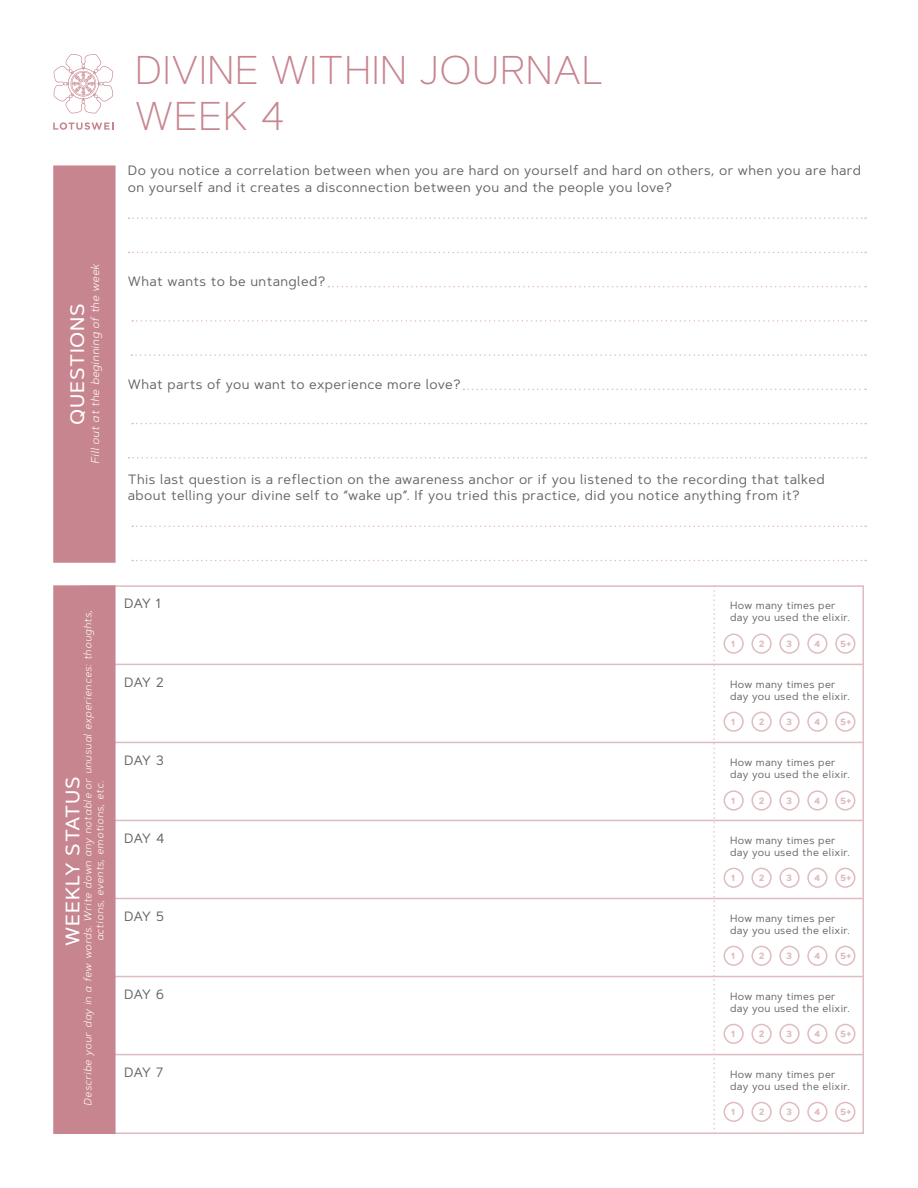
<style>
.page{position:relative;width:918px;height:1188px;background:#fff}
.page>*{position:absolute;margin:0;border:0;box-sizing:border-box;transform-origin:0 0}
.t1{font:200 40.05px/46px "Artegra Sans";color:#c7858f}
.t2{font:500 19.5px "Artegra Sans";letter-spacing:.04em;color:#fff}
.t3{font:13.5px/16.5px "Artegra Sans";letter-spacing:.03em;color:#636466}
.t4{font:italic 300 11.25px "Artegra Sans";letter-spacing:.025em;color:#fff}
.t5{font:10.5px/12px "Artegra Sans";letter-spacing:.03em;color:#636466}
.t6{font:italic 300 10.5px/12px "Artegra Sans";letter-spacing:.045em;color:#fff}
.t7{font:700 9px "Artegra Sans";color:#dfbcbf}
</style>
<div class="page">
<hr style="left:82px;top:664px;width:781px;height:1px;background:#dfbcbf">
<hr style="left:82px;top:742px;width:781px;height:1px;background:#dfbcbf">
<hr style="left:82px;top:820px;width:781px;height:1px;background:#dfbcbf">
<hr style="left:82px;top:898px;width:781px;height:1px;background:#dfbcbf">
<hr style="left:82px;top:976px;width:781px;height:1px;background:#dfbcbf">
<hr style="left:82px;top:1054px;width:781px;height:1px;background:#dfbcbf">
<div style="left:53px;top:165px;width:63px;height:398px;background:#c7858f;border:2px solid #c7858f"></div>
<div style="left:53px;top:585px;width:63px;height:549px;background:#c7858f;border:2px solid #c7858f"></div>
<svg style="left:713px;top:586px;width:2px;height:548px"></svg>
<svg style="left:131px;top:354px;width:735px;height:2px"></svg>
<svg style="left:129px;top:217px;width:737px;height:2px"></svg>
<svg style="left:463px;top:389px;width:403px;height:1px"></svg>
<svg style="left:328px;top:286px;width:538px;height:1px"></svg>
<svg style="left:132px;top:526px;width:734px;height:1px"></svg>
<svg style="left:129px;top:252px;width:737px;height:1px"></svg>
<svg style="left:132px;top:423px;width:734px;height:1px"></svg>
<svg style="left:132px;top:320px;width:734px;height:2px"></svg>
<svg style="left:129px;top:457px;width:737px;height:2px"></svg>
<svg style="left:132px;top:560px;width:734px;height:1px"></svg>
<svg style="left:53px;top:54px;width:60px;height:60px"></svg>
<svg style="left:53px;top:122px;width:60px;height:8px"></svg>
<div style="left:835px;top:634px;width:20px;height:20px;border:2px solid #dfbcbf;border-radius:50%"></div>
<div style="left:724px;top:634px;width:20px;height:20px;border:2px solid #dfbcbf;border-radius:50%"></div>
<div style="left:751px;top:634px;width:21px;height:20px;border:2px solid #dfbcbf;border-radius:50%"></div>
<div style="left:779px;top:634px;width:21px;height:20px;border:2px solid #dfbcbf;border-radius:50%"></div>
<div style="left:807px;top:634px;width:21px;height:20px;border:2px solid #dfbcbf;border-radius:50%"></div>
<div style="left:835px;top:1102px;width:20px;height:20px;border:2px solid #dfbcbf;border-radius:50%"></div>
<div style="left:724px;top:1102px;width:20px;height:20px;border:2px solid #dfbcbf;border-radius:50%"></div>
<div style="left:751px;top:1102px;width:21px;height:20px;border:2px solid #dfbcbf;border-radius:50%"></div>
<div style="left:779px;top:1102px;width:21px;height:20px;border:2px solid #dfbcbf;border-radius:50%"></div>
<div style="left:807px;top:1102px;width:21px;height:20px;border:2px solid #dfbcbf;border-radius:50%"></div>
<div style="left:835px;top:1024px;width:20px;height:20px;border:2px solid #dfbcbf;border-radius:50%"></div>
<div style="left:724px;top:1024px;width:20px;height:20px;border:2px solid #dfbcbf;border-radius:50%"></div>
<div style="left:751px;top:1024px;width:21px;height:20px;border:2px solid #dfbcbf;border-radius:50%"></div>
<div style="left:779px;top:1024px;width:21px;height:20px;border:2px solid #dfbcbf;border-radius:50%"></div>
<div style="left:807px;top:1024px;width:21px;height:20px;border:2px solid #dfbcbf;border-radius:50%"></div>
<div style="left:835px;top:946px;width:20px;height:20px;border:2px solid #dfbcbf;border-radius:50%"></div>
<div style="left:724px;top:946px;width:20px;height:20px;border:2px solid #dfbcbf;border-radius:50%"></div>
<div style="left:751px;top:946px;width:21px;height:20px;border:2px solid #dfbcbf;border-radius:50%"></div>
<div style="left:779px;top:946px;width:21px;height:20px;border:2px solid #dfbcbf;border-radius:50%"></div>
<div style="left:807px;top:946px;width:21px;height:20px;border:2px solid #dfbcbf;border-radius:50%"></div>
<div style="left:835px;top:868px;width:20px;height:20px;border:2px solid #dfbcbf;border-radius:50%"></div>
<div style="left:724px;top:868px;width:20px;height:20px;border:2px solid #dfbcbf;border-radius:50%"></div>
<div style="left:751px;top:868px;width:21px;height:20px;border:2px solid #dfbcbf;border-radius:50%"></div>
<div style="left:779px;top:868px;width:21px;height:20px;border:2px solid #dfbcbf;border-radius:50%"></div>
<div style="left:807px;top:868px;width:21px;height:20px;border:2px solid #dfbcbf;border-radius:50%"></div>
<div style="left:835px;top:790px;width:20px;height:21px;border:2px solid #dfbcbf;border-radius:50%"></div>
<div style="left:724px;top:790px;width:20px;height:21px;border:2px solid #dfbcbf;border-radius:50%"></div>
<div style="left:751px;top:790px;width:21px;height:21px;border:2px solid #dfbcbf;border-radius:50%"></div>
<div style="left:779px;top:790px;width:21px;height:21px;border:2px solid #dfbcbf;border-radius:50%"></div>
<div style="left:807px;top:790px;width:21px;height:21px;border:2px solid #dfbcbf;border-radius:50%"></div>
<div style="left:835px;top:712px;width:20px;height:20px;border:2px solid #dfbcbf;border-radius:50%"></div>
<div style="left:724px;top:712px;width:20px;height:20px;border:2px solid #dfbcbf;border-radius:50%"></div>
<div style="left:751px;top:712px;width:21px;height:20px;border:2px solid #dfbcbf;border-radius:50%"></div>
<div style="left:779px;top:712px;width:21px;height:20px;border:2px solid #dfbcbf;border-radius:50%"></div>
<div style="left:807px;top:712px;width:21px;height:20px;border:2px solid #dfbcbf;border-radius:50%"></div>
<h1 class="t1" style="left:135px;top:46px;width:471px">DIVINE WITHIN JOURNAL<br>WEEK 4</h1>
<p class="t3" style="left:128px;top:162px;width:735px">Do you notice a correlation between when you are hard on yourself and hard on others, or when you are hard on yourself and it creates a disconnection between you and the people you love?</p>
<p class="t4" style="left:88px;top:464px;width:202px;rotate:-90deg">Fill out at the beginning of the week</p>
<h2 class="t2" style="left:64px;top:425px;width:123px;rotate:-90deg">QUESTIONS</h2>
<p class="t3" style="left:128px;top:273px;width:199px">What wants to be untangled?</p>
<p class="t3" style="left:128px;top:376px;width:334px">What parts of you want to experience more love?</p>
<p class="t3" style="left:128px;top:471px;width:699px">This last question is a reflection on the awareness anchor or if you listened to the recording that talked about telling your divine self to “wake up”. If you tried this practice, did you notice anything from it?</p>
<p class="t6" style="left:82px;top:941px;width:333px;text-indent:-164px;rotate:-90deg">Describe your day in a few words. Write down any notable or unusual experiences: thoughts, actions, events, emotions, etc.</p>
<h2 class="t2" style="left:59px;top:946px;width:170px;rotate:-90deg">WEEKLY STATUS</h2>
<p class="t3" style="left:124px;top:595px;width:38px">DAY 1</p>
<p class="t3" style="left:124px;top:673px;width:41px">DAY 2</p>
<p class="t3" style="left:124px;top:752px;width:41px">DAY 3</p>
<p class="t3" style="left:124px;top:830px;width:42px">DAY 4</p>
<p class="t3" style="left:124px;top:908px;width:41px">DAY 5</p>
<p class="t3" style="left:124px;top:986px;width:42px">DAY 6</p>
<p class="t3" style="left:124px;top:1064px;width:41px">DAY 7</p>
<p class="t5" style="left:730px;top:600px;width:121px">How many times per day you used the elixir.</p>
<p class="t7" style="left:731px;top:637px;width:5px">1</p>
<p class="t7" style="left:759px;top:637px;width:7px">2</p>
<p class="t7" style="left:786px;top:637px;width:7px">3</p>
<p class="t7" style="left:814px;top:637px;width:8px">4</p>
<p class="t7" style="left:840px;top:637px;width:13px">5+</p>
<p class="t5" style="left:730px;top:678px;width:121px">How many times per day you used the elixir.</p>
<p class="t7" style="left:731px;top:715px;width:5px">1</p>
<p class="t7" style="left:759px;top:715px;width:7px">2</p>
<p class="t7" style="left:786px;top:715px;width:7px">3</p>
<p class="t7" style="left:814px;top:715px;width:8px">4</p>
<p class="t7" style="left:840px;top:715px;width:13px">5+</p>
<p class="t5" style="left:730px;top:756px;width:121px">How many times per day you used the elixir.</p>
<p class="t7" style="left:731px;top:794px;width:5px">1</p>
<p class="t7" style="left:759px;top:794px;width:7px">2</p>
<p class="t7" style="left:786px;top:794px;width:7px">3</p>
<p class="t7" style="left:814px;top:794px;width:8px">4</p>
<p class="t7" style="left:840px;top:794px;width:13px">5+</p>
<p class="t5" style="left:730px;top:834px;width:121px">How many times per day you used the elixir.</p>
<p class="t7" style="left:731px;top:871px;width:5px">1</p>
<p class="t7" style="left:759px;top:871px;width:7px">2</p>
<p class="t7" style="left:786px;top:871px;width:7px">3</p>
<p class="t7" style="left:814px;top:871px;width:8px">4</p>
<p class="t7" style="left:840px;top:871px;width:13px">5+</p>
<p class="t5" style="left:730px;top:912px;width:121px">How many times per day you used the elixir.</p>
<p class="t7" style="left:731px;top:949px;width:5px">1</p>
<p class="t7" style="left:759px;top:949px;width:7px">2</p>
<p class="t7" style="left:786px;top:949px;width:7px">3</p>
<p class="t7" style="left:814px;top:949px;width:8px">4</p>
<p class="t7" style="left:840px;top:949px;width:13px">5+</p>
<p class="t5" style="left:730px;top:990px;width:121px">How many times per day you used the elixir.</p>
<p class="t7" style="left:731px;top:1028px;width:5px">1</p>
<p class="t7" style="left:759px;top:1028px;width:7px">2</p>
<p class="t7" style="left:786px;top:1028px;width:7px">3</p>
<p class="t7" style="left:814px;top:1028px;width:8px">4</p>
<p class="t7" style="left:840px;top:1028px;width:13px">5+</p>
<p class="t5" style="left:730px;top:1068px;width:121px">How many times per day you used the elixir.</p>
<p class="t7" style="left:731px;top:1106px;width:5px">1</p>
<p class="t7" style="left:759px;top:1106px;width:7px">2</p>
<p class="t7" style="left:786px;top:1106px;width:7px">3</p>
<p class="t7" style="left:814px;top:1106px;width:8px">4</p>
<p class="t7" style="left:840px;top:1106px;width:13px">5+</p>
</div>
